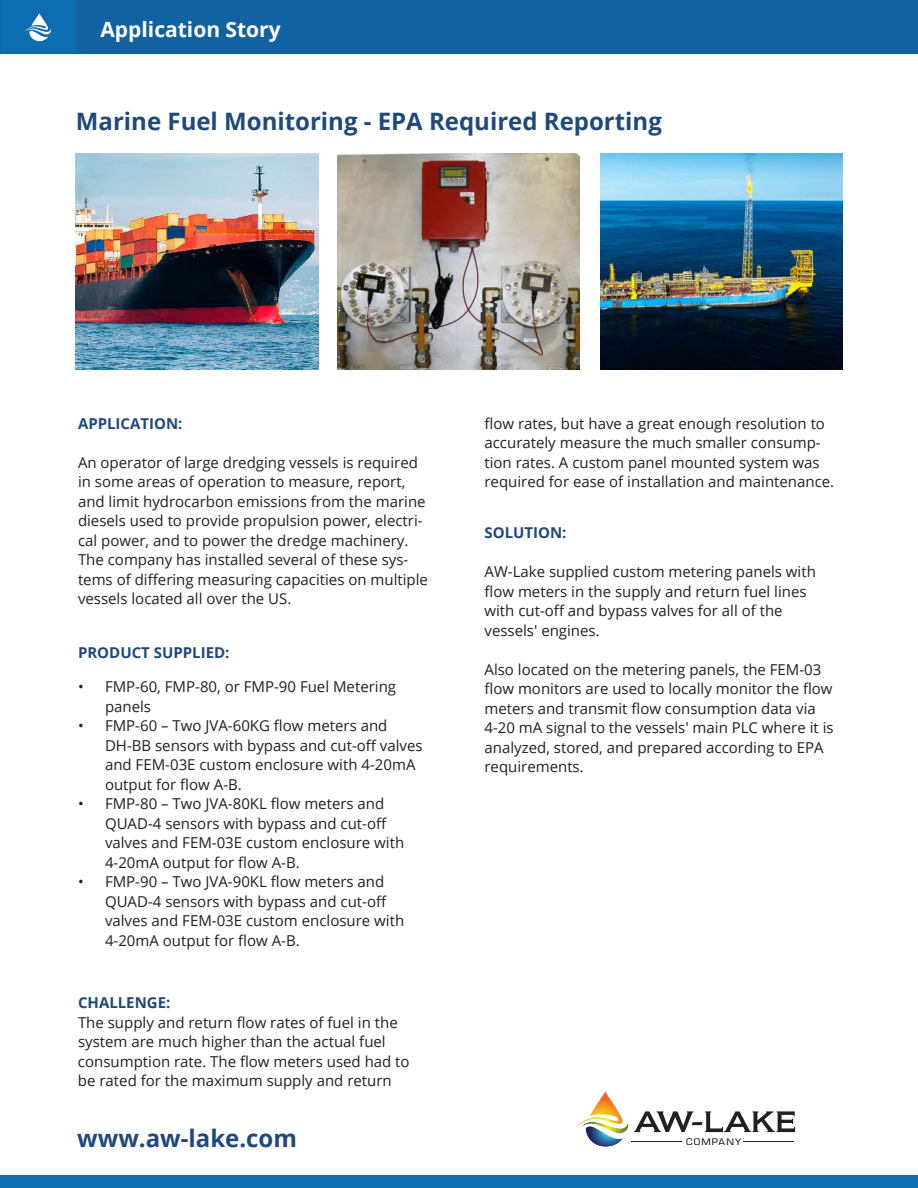
<style>
.page{position:relative;width:918px;height:1188px;background:#fff}
.page>*{position:absolute;margin:0;border:0;box-sizing:border-box;transform-origin:0 0}
.t1{font:700 24px "Open Sans";color:#1f497d}
.t2{font:700 21px "Open Sans";color:#fff}
.t3{font:15px/19.5px "Open Sans";color:#221f1f}
.t4{font:700 15px "Open Sans";color:#1f497d}
.t5{font:8.7px "Eurostile";letter-spacing:.12em;color:#010101;scale:1.1 1}
</style>
<div class="page">
<div style="left:0;top:0;width:918px;height:54px;background:#1261a0"></div>
<svg style="left:634px;top:1111px;width:161px;height:21px"></svg>
<img style="left:587px;top:1134px;width:36px;height:13px">
<img style="left:577px;top:1091px;width:46px;height:36px">
<img style="left:579px;top:1122px;width:50px;height:12px">
<hr style="left:632px;top:1141px;width:50px;height:1px;background:#221f1f">
<hr style="left:743px;top:1141px;width:51px;height:1px;background:#221f1f">
<div style="left:2px;top:0;width:74px;height:52px;background:#0c6eb1"></div>
<svg style="left:24px;top:13px;width:27px;height:29px"></svg>
<div style="left:0;top:1175px;width:918px;height:13px;background:#0c6eb1"></div>
<img style="left:76px;top:154px;width:243px;height:215px">
<img style="left:337px;top:154px;width:243px;height:215px">
<img style="left:600px;top:154px;width:242px;height:215px">
<h2 class="t2" style="left:100px;top:21px;width:182px">Application Story</h2>
<h1 class="t1" style="left:76px;top:111px;width:587px">Marine Fuel Monitoring - EPA Required Reporting</h1>
<p class="t4" style="left:78px;top:417px;width:106px">APPLICATION:</p>
<p class="t3" style="left:78px;top:454px;width:352px">An operator of large dredging vessels is required in some areas of operation to measure, report, and limit hydrocarbon emissions from the marine diesels used to provide propulsion power, electri&shy;cal power, and to power the dredge machinery.<br>The company has installed several of these sys&shy;tems of differing measuring capacities on multiple vessels located all over the US.</p>
<p class="t4" style="left:78px;top:647px;width:153px">PRODUCT SUPPLIED:</p>
<p class="t3" style="left:105px;top:678px;width:293px;text-indent:-27px">• FMP-60, FMP-80, or FMP-90 Fuel Metering panels</p>
<p class="t3" style="left:105px;top:717px;width:319px;text-indent:-27px">• FMP-60 – Two JVA-60KG flow meters and DH-BB sensors with bypass and cut-off valves and FEM-03E custom enclosure with 4-20mA output for flow A-B.</p>
<p class="t3" style="left:105px;top:795px;width:301px;text-indent:-27px">• FMP-80 – Two JVA-80KL flow meters and QUAD-4 sensors with bypass and cut-off valves and FEM-03E custom enclosure with 4-20mA output for flow A-B.</p>
<p class="t3" style="left:105px;top:873px;width:301px;text-indent:-27px">• FMP-90 – Two JVA-90KL flow meters and QUAD-4 sensors with bypass and cut-off valves and FEM-03E custom enclosure with 4-20mA output for flow A-B.</p>
<p class="t4" style="left:78px;top:997px;width:94px">CHALLENGE:</p>
<p class="t3" style="left:78px;top:1012px;width:333px">The supply and return flow rates of fuel in the system are much higher than the actual fuel consumption rate. The flow meters used had to be rated for the maximum supply and return</p>
<h1 class="t1" style="left:77px;top:1129px;width:221px">www.aw-lake.com</h1>
<p class="t3" style="left:485px;top:413px;width:351px">flow rates, but have a great enough resolution to accurately measure the much smaller consump&shy;tion rates. A custom panel mounted system was required for ease of installation and maintenance.</p>
<p class="t4" style="left:485px;top:527px;width:84px">SOLUTION:</p>
<p class="t3" style="left:485px;top:562px;width:333px">AW-Lake supplied custom metering panels with flow meters in the supply and return fuel lines with cut-off and bypass valves for all of the vessels' engines.</p>
<p class="t3" style="left:485px;top:661px;width:351px">Also located on the metering panels, the FEM-03 flow monitors are used to locally monitor the flow meters and transmit flow consumption data via 4-20 mA signal to the vessels' main PLC where it is analyzed, stored, and prepared according to EPA requirements.</p>
<p class="t5" style="left:686px;top:1137px;width:52px">COMPANY</p>
</div>
